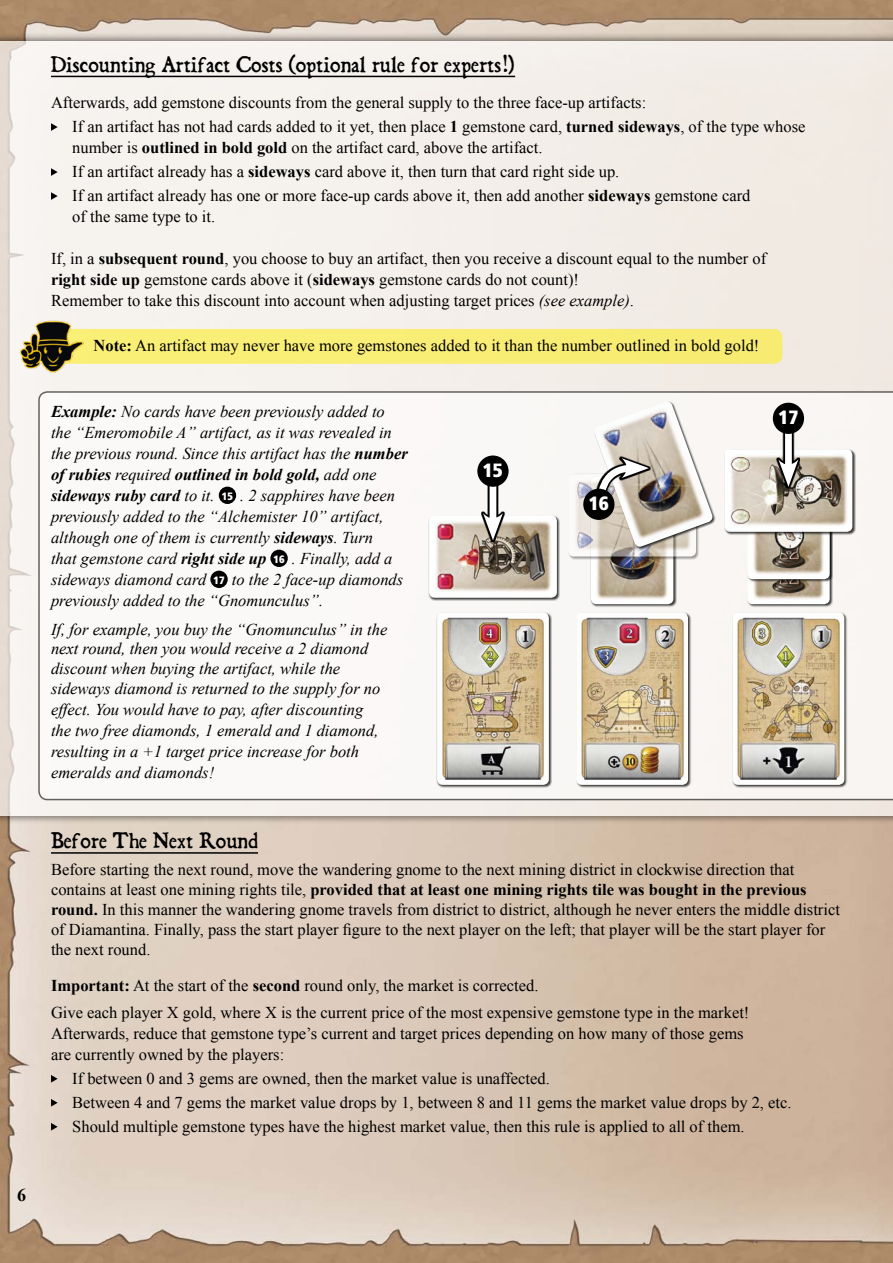
<style>
.page{position:relative;width:893px;height:1263px;background:#fff}
.page>*{position:absolute;margin:0;border:0;box-sizing:border-box;transform-origin:0 0}
.t1{font:19.5px "Dominican";letter-spacing:.025em;color:#000}
.t2{font:900 condensed 19.2px "Frutiger";color:#fff}
.t3{font:700 18px "Times New Roman";color:#000}
.t4{font:16.5px/24px "Times New Roman";color:#000}
.t5{font:italic 16.5px/21px "Times New Roman";color:#000}
.s1{font-weight:700}
.s2{font-style:italic}
.s3{font-family:"Frutiger";font-weight:900;font-style:normal;font-stretch:condensed;font-size:10.65px;color:#fff}
</style>
<div class="page">
<img style="left:0;top:0;width:893px;height:1263px">
<div style="left:0;top:31px;width:893px;height:793px;background:#000;opacity:.75"></div>
<div style="left:0;top:41px;width:893px;height:775px;background:#f5efeb"></div>
<div style="left:55px;top:329px;width:727px;height:35px;background:#f9ee75;border-radius:9px"></div>
<img style="left:19px;top:320px;width:65px;height:53px">
<div style="left:38px;top:391px;width:855px;height:409px;background:#fbf9f7"></div>
<hr style="left:51px;top:76px;width:464px;height:1px;background:#000">
<hr style="left:51px;top:852px;width:207px;height:2px;background:#000">
<svg style="left:51px;top:123px;width:7px;height:8px"></svg>
<svg style="left:51px;top:168px;width:7px;height:8px"></svg>
<svg style="left:51px;top:192px;width:7px;height:8px"></svg>
<div style="left:219px;top:487px;width:17px;height:17px;background:#000;border-radius:50%"></div>
<div style="left:270px;top:550px;width:18px;height:17px;background:#000;border-radius:50%"></div>
<div style="left:210px;top:571px;width:18px;height:17px;background:#000;border-radius:50%"></div>
<svg style="left:51px;top:1075px;width:7px;height:7px"></svg>
<svg style="left:51px;top:1099px;width:7px;height:7px"></svg>
<svg style="left:51px;top:1123px;width:7px;height:7px"></svg>
<div style="left:437px;top:612px;width:115px;height:176px;background:#000;opacity:.75"></div>
<img style="left:437px;top:612px;width:112px;height:173px">
<div style="left:576px;top:612px;width:115px;height:176px;background:#000;opacity:.75"></div>
<img style="left:576px;top:612px;width:112px;height:173px">
<div style="left:732px;top:612px;width:116px;height:176px;background:#000;opacity:.75"></div>
<img style="left:732px;top:612px;width:112px;height:173px">
<div style="left:429px;top:515px;width:131px;height:86px;background:#000;opacity:.75"></div>
<img style="left:429px;top:515px;width:128px;height:83px">
<svg style="left:481px;top:482px;width:23px;height:60px"></svg>
<div style="left:490px;top:473px;width:6px;height:51px;background:#fff"></div>
<svg style="left:483px;top:513px;width:20px;height:27px"></svg>
<div style="left:590px;top:476px;width:87px;height:132px;background:#000;opacity:.75"></div>
<img style="left:591px;top:560px;width:82px;height:44px">
<div style="left:568px;top:473px;width:131px;height:87px;background:#000;opacity:.75"></div>
<img style="left:568px;top:474px;width:128px;height:82px">
<div style="left:594px;top:401px;width:122px;height:149px;background:#000;opacity:.75"></div>
<img style="left:593px;top:401px;width:121px;height:147px">
<svg style="left:594px;top:456px;width:56px;height:55px"></svg>
<svg style="left:594px;top:458px;width:55px;height:55px"></svg>
<div style="left:747px;top:476px;width:86px;height:132px;background:#000;opacity:.75"></div>
<img style="left:747px;top:583px;width:83px;height:21px">
<div style="left:747px;top:451px;width:86px;height:132px;background:#000;opacity:.75"></div>
<img style="left:747px;top:535px;width:83px;height:44px">
<div style="left:724px;top:449px;width:132px;height:86px;background:#000;opacity:.75"></div>
<img style="left:724px;top:449px;width:128px;height:83px">
<svg style="left:776px;top:428px;width:24px;height:60px"></svg>
<div style="left:785px;top:419px;width:7px;height:52px;background:#fff"></div>
<svg style="left:778px;top:459px;width:20px;height:28px"></svg>
<div style="left:477px;top:455px;width:32px;height:32px;background:#000;border-radius:50%"></div>
<div style="left:583px;top:489px;width:31px;height:31px;background:#000;border-radius:50%"></div>
<div style="left:773px;top:403px;width:31px;height:31px;background:#000;border-radius:50%"></div>
<p class="t3" style="left:17px;top:1182px;width:10px">6</p>
<p class="t1" style="left:51px;top:51px;width:466px">Discounting Artifact Costs (optional rule for experts!)</p>
<p class="t4" style="left:72px;top:90px;width:735px;text-indent:-21px">Afterwards, add gemstone discounts from the general supply to the three face-up artifacts:<br>If an artifact has not had cards added to it yet, then place <span class="s1">1</span> gemstone card, <span class="s1">turned sideways</span>, of the type whose</p>
<p class="t4" style="left:72px;top:135px;width:680px">number is <span class="s1">outlined in bold gold</span> on the artifact card, above the artifact.<br>If an artifact already has a <span class="s1">sideways</span> card above it, then turn that card right side up.<br>If an artifact already has one or more face-up cards above it, then add another <span class="s1">sideways</span> gemstone card</p>
<p class="t4" style="left:72px;top:204px;width:144px">of the same type to it.</p>
<p class="t4" style="left:51px;top:248px;width:717px;line-height:21px">If, in a <span class="s1">subsequent round</span>, you choose to buy an artifact, then you receive a discount equal to the number of <span class="s1">right side up</span> gemstone cards above it (<span class="s1">sideways</span> gemstone cards do not count)!<br>Remember to take this discount into account when adjusting target prices <span class="s2">(see example)</span>.</p>
<p class="t4" style="left:94px;top:333px;width:667px"><span class="s1">Note:</span> An artifact may never have more gemstones added to it than the number outlined in bold gold!</p>
<p class="t5" style="left:51px;top:401px;width:358px"><span class="s1">Example:</span> No cards have been previously added to the “Emeromobile A” artifact, as it was revealed in the previous round. Since this artifact has the <span class="s1">number of rubies</span> required <span class="s1">outlined in bold gold,</span> add one <span class="s1">sideways ruby card</span> to it. <span class="s3">15</span> . 2 sapphires have been previously added to the “Alchemister 10” artifact, although one of them is currently <span class="s1">sideways</span>. Turn<br>that gemstone card <span class="s1">right side up</span> <span class="s3">16</span> . Finally, add a sideways diamond card <span class="s3">17</span> to the 2 face-up diamonds previously added to the “Gnomunculus”.</p>
<p class="t5" style="left:51px;top:618px;width:338px;line-height:20.5px">If, for example, you buy the “Gnomunculus” in the next round, then you would receive a 2 diamond discount when buying the artifact, while the sideways diamond is returned to the supply for no effect. You would have to pay, after discounting the two free diamonds, 1 emerald and 1 diamond, resulting in a +1 target price increase for both emeralds and diamonds!</p>
<p class="t2" style="left:483px;top:458px;width:22px">15</p>
<p class="t2" style="left:589px;top:492px;width:22px">16</p>
<p class="t2" style="left:778px;top:406px;width:22px">17</p>
<p class="t1" style="left:51px;top:827px;width:208px">Before The Next Round</p>
<p class="t4" style="left:51px;top:860px;width:790px;line-height:19.8px">Before starting the next round, move the wandering gnome to the next mining district in clockwise direction that contains at least one mining rights tile, <span class="s1">provided that at least one mining rights tile was bought in the previous round.</span> In this manner the wandering gnome travels from district to district, although he never enters the middle district of Diamantina. Finally, pass the start player figure to the next player on the left; that player will be the start player for the next round.</p>
<p class="t4" style="left:51px;top:971px;width:700px;line-height:27px"><span class="s1">Important:</span> At the start of the <span class="s1">second</span> round only, the market is corrected.<br>Give each player X gold, where X is the current price of the most expensive gemstone type in the market!</p>
<p class="t4" style="left:51px;top:1022px;width:694px;line-height:21px">Afterwards, reduce that gemstone type’s current and target prices depending on how many of those gems are currently owned by the players:</p>
<p class="t4" style="left:72px;top:1066px;width:721px">If between 0 and 3 gems are owned, then the market value is unaffected.<br>Between 4 and 7 gems the market value drops by 1, between 8 and 11 gems the market value drops by 2, etc.<br>Should multiple gemstone types have the highest market value, then this rule is applied to all of them.</p>
</div>
